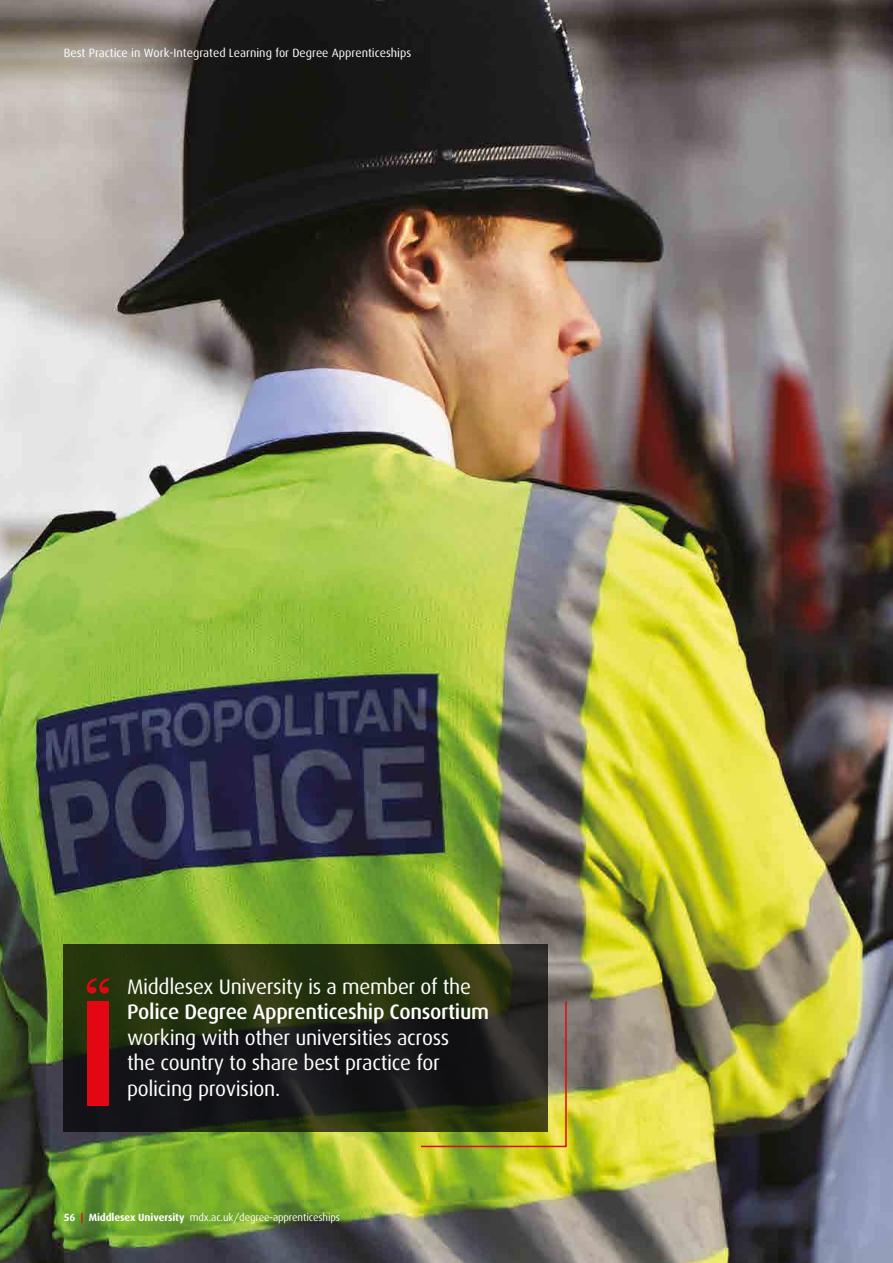
<style>
.page{position:relative;width:893px;height:1263px;background:#fff}
.page>*{position:absolute;margin:0;border:0;box-sizing:border-box;transform-origin:0 0}
.t1{font:21px/25.5px "Dax";letter-spacing:-.015em;color:#fff}
.t2{font:12px "Dax";color:#fff}
.t3{font:10.5px "Dax";letter-spacing:-.01em;color:#fff}
.s1{font-weight:500}
.s2{font-weight:700}
.s3{font-weight:700;color:#e30613}
</style>
<div class="page">
<img style="left:0;top:0;width:893px;height:1263px">
<svg style="left:63px;top:944px;width:485px;height:187px;background:#1f2613"></svg>
<svg style="left:87px;top:978px;width:22px;height:15px"></svg>
<div style="left:87px;top:1001px;width:22px;height:104px;background:#e30613"></div>
<svg style="left:419px;top:1000px;width:148px;height:148px;background:#424022"></svg>
<p class="t2" style="left:64px;top:46px;width:349px">Best Practice in Work-Integrated Learning for Degree Apprenticeships</p>
<p class="t1" style="left:127px;top:974px;width:364px">Middlesex University is a member of the <span class="s1">Police Degree Apprenticeship Consortium </span>working with other universities across<br>the country to share best practice for policing provision.</p>
<p class="t3" style="left:64px;top:1211px;width:278px"><span class="s2">56</span> <span class="s3">|</span> <span class="s2">Middlesex University</span> mdx.ac.uk/degree-apprenticeships</p>
</div>
